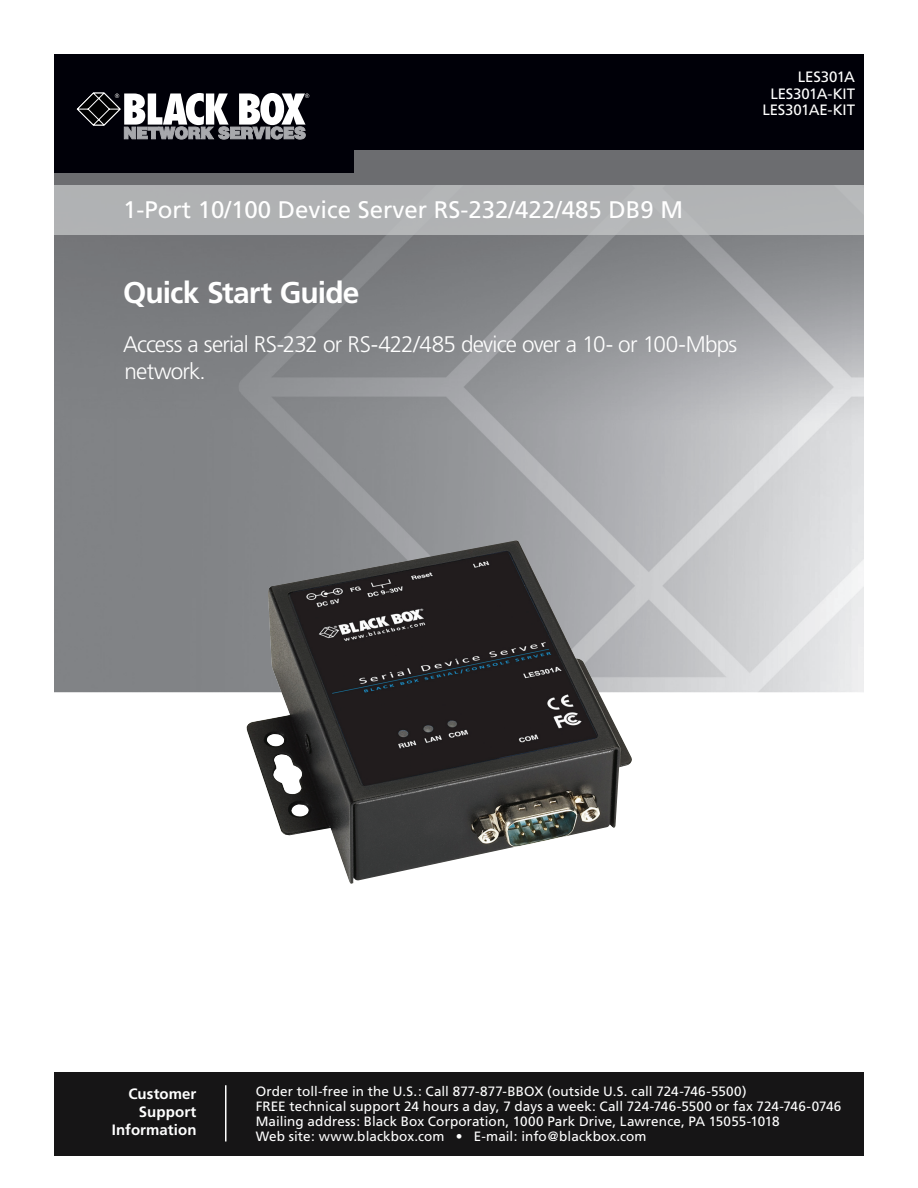
<style>
.page{position:relative;width:918px;height:1188px;background:#fff}
.page>*{position:absolute;margin:0;border:0;box-sizing:border-box;transform-origin:0 0}
.t1{font:700 30px "Frutiger";letter-spacing:-.03em;color:#fff}
.t2{font:24px "Frutiger";color:#fff}
.t3{font:300 22.5px/27px "Frutiger";letter-spacing:-.035em;color:#fff}
.t4{font:15px/16.5px "Frutiger";letter-spacing:-.01em;color:#fff;text-align:right}
.t5{font:700 15px/18px "Frutiger";letter-spacing:.005em;color:#fff;text-align:right}
.t6{font:13.5px/15px "Frutiger";letter-spacing:.005em;color:#fff}
</style>
<div class="page">
<img style="left:54px;top:235px;width:810px;height:838px">
<div style="left:54px;top:184px;width:810px;height:51px;background:#b0b2b4"></div>
<div style="left:54px;top:54px;width:810px;height:130px;background:#000008"></div>
<div style="left:54px;top:173px;width:810px;height:11px;background:#6c6d70"></div>
<div style="left:354px;top:150px;width:510px;height:31px;background:#6c6d70"></div>
<svg style="left:76px;top:92px;width:233px;height:47px"></svg>
<div style="left:54px;top:1073px;width:810px;height:83px;background:#161516"></div>
<hr style="left:225px;top:1085px;width:1px;height:57px;background:#fff">
<img style="left:247px;top:541px;width:385px;height:343px">
<p class="t4" style="left:762px;top:69px;width:94px">LES301A<br>LES301A-KIT<br>LES301AE-KIT</p>
<h2 class="t2" style="left:123px;top:196px;width:562px">1-Port 10/100 Device Server RS-232/422/485 DB9 M</h2>
<h1 class="t1" style="left:123px;top:275px;width:238px">Quick Start Guide</h1>
<h3 class="t3" style="left:123px;top:331px;width:616px">Access a serial RS-232 or RS-422/485 device over a 10- or 100-Mbps network.</h3>
<p class="t5" style="left:112px;top:1085px;width:86px">Customer<br>Support<br>Information</p>
<p class="t6" style="left:256px;top:1084px;width:587px">Order toll-free in the U.S.: Call 877-877-BBOX (outside U.S. call 724-746-5500)<br>FREE technical support 24 hours a day, 7 days a week: Call 724-746-5500 or fax 724-746-0746<br>Mailing address: Black Box Corporation, 1000 Park Drive, Lawrence, PA 15055-1018<br>Web site: www.blackbox.com • E-mail: info@blackbox.com</p>
</div>
